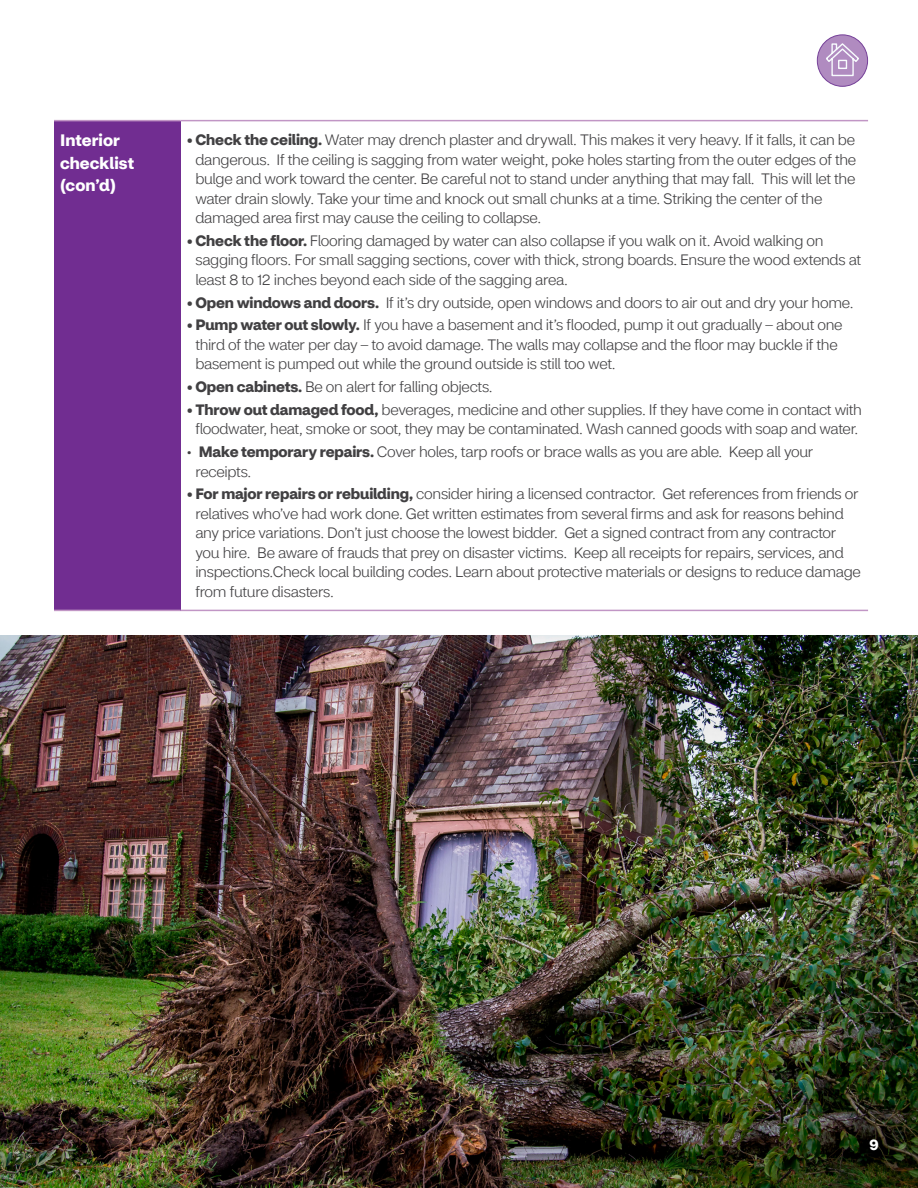
<style>
.page{position:relative;width:918px;height:1188px;background:#fff}
.page>*{position:absolute;margin:0;border:0;box-sizing:border-box;transform-origin:0 0}
.t1{font:700 16.5px/22.5px "CVS Health Sans";letter-spacing:.005em;color:#fff}
.t2{font:300 15px/19.5px "CVS Health Sans";letter-spacing:-.02em;color:#414042}
.t3{font:700 15px "CVS Health Sans";color:#fff}
.s1{font-weight:700}
</style>
<div class="page">
<img style="left:0;top:635px;width:918px;height:553px">
<div style="left:817px;top:35px;width:51px;height:51px;background:#b08bc0;border-radius:50%"></div>
<div style="left:817px;top:34px;width:51px;height:53px;border:1px solid #764199;border-radius:50%"></div>
<svg style="left:825px;top:42px;width:35px;height:35px"></svg>
<div style="left:54px;top:121px;width:126px;height:489px;background:#712d91"></div>
<hr style="left:54px;top:610px;width:126px;height:1px;background:#c196c5">
<hr style="left:180px;top:610px;width:688px;height:1px;background:#c196c5">
<hr style="left:54px;top:120px;width:126px;height:1px;background:#c196c5">
<hr style="left:180px;top:120px;width:688px;height:1px;background:#c196c5">
<p class="t1" style="left:60px;top:129px;width:76px">Interior checklist (con’d)</p>
<p class="t2" style="left:195px;top:130px;width:663px;text-indent:-9px"><span class="s1">• Check the ceiling.</span> Water may drench plaster and drywall. This makes it very heavy. If it falls, it can be dangerous. If the ceiling is sagging from water weight, poke holes starting from the outer edges of the bulge and work toward the center. Be careful not to stand under anything that may fall. This will let the water drain slowly. Take your time and knock out small chunks at a time. Striking the center of the damaged area first may cause the ceiling to collapse.</p>
<p class="t2" style="left:195px;top:231px;width:667px;text-indent:-9px"><span class="s1">• Check the floor.</span> Flooring damaged by water can also collapse if you walk on it. Avoid walking on sagging floors. For small sagging sections, cover with thick, strong boards. Ensure the wood extends at least 8 to 12 inches beyond each side of the sagging area.</p>
<p class="t2" style="left:186px;top:293px;width:669px"><span class="s1">• Open windows and doors.</span> If it’s dry outside, open windows and doors to air out and dry your home.</p>
<p class="t2" style="left:195px;top:316px;width:649px;text-indent:-9px"><span class="s1">• Pump water out slowly.</span> If you have a basement and it’s flooded, pump it out gradually – about one third of the water per day – to avoid damage. The walls may collapse and the floor may buckle if the basement is pumped out while the ground outside is still too wet.</p>
<p class="t2" style="left:186px;top:377px;width:308px"><span class="s1">• Open cabinets.</span> Be on alert for falling objects.</p>
<p class="t2" style="left:186px;top:400px;width:677px;text-align:center"><span class="s1">• Throw out damaged food,</span> beverages, medicine and other supplies. If they have come in contact with floodwater, heat, smoke or soot, they may be contaminated. Wash canned goods with soap and water.</p>
<p class="t2" style="left:195px;top:442px;width:620px;text-indent:-9px">• <span class="s1">Make temporary repairs.</span> Cover holes, tarp roofs or brace walls as you are able. Keep all your receipts.</p>
<p class="t2" style="left:195px;top:484px;width:667px;text-indent:-9px"><span class="s1">• For major repairs or rebuilding,</span> consider hiring a licensed contractor. Get references from friends or relatives who’ve had work done. Get written estimates from several firms and ask for reasons behind any price variations. Don’t just choose the lowest bidder. Get a signed contract from any contractor you hire. Be aware of frauds that prey on disaster victims. Keep all receipts for repairs, services, and inspections.Check local building codes. Learn about protective materials or designs to reduce damage from future disasters.</p>
<p class="t3" style="left:869px;top:1136px;width:11px">9</p>
</div>
